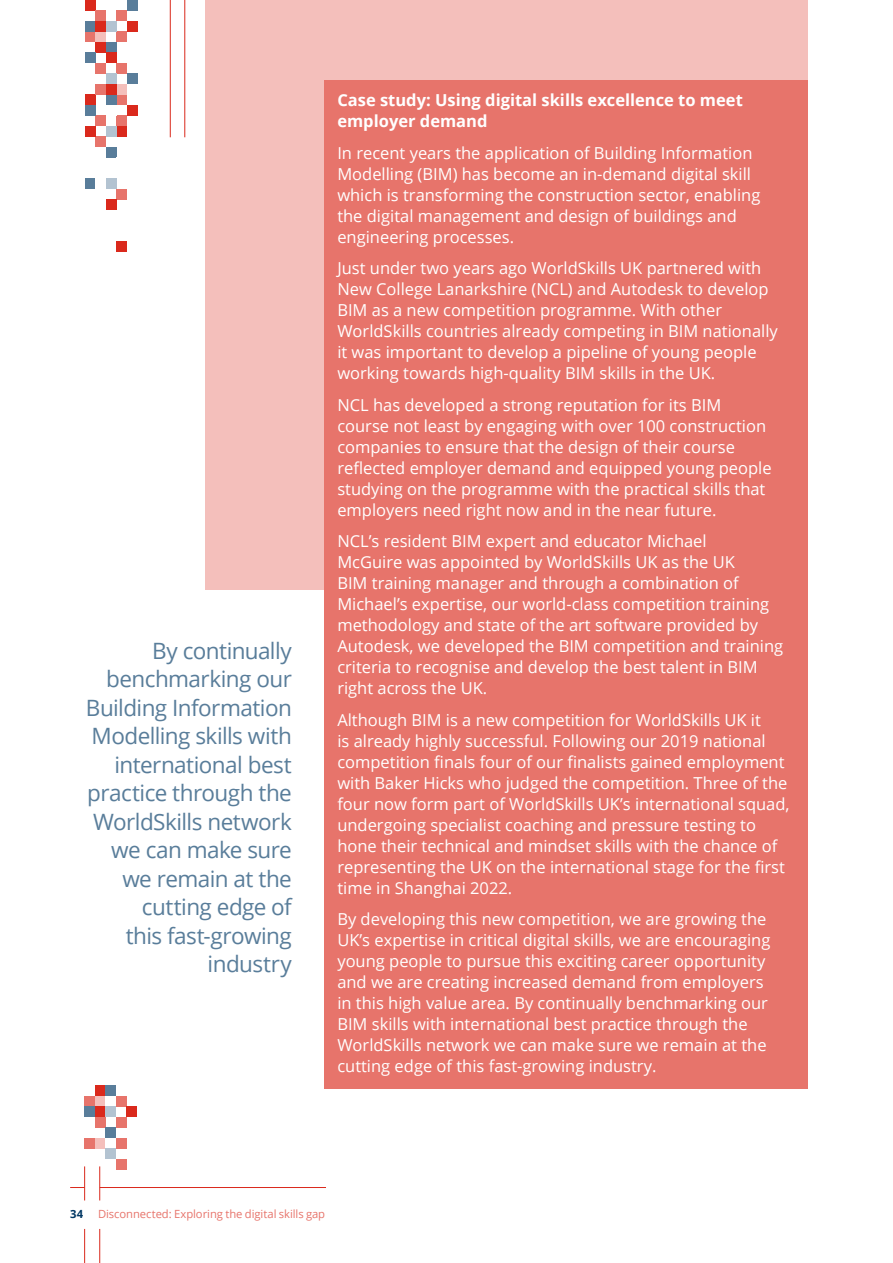
<style>
.page{position:relative;width:893px;height:1263px;background:#fff}
.page>*{position:absolute;margin:0;border:0;box-sizing:border-box;transform-origin:0 0}
.t1{font:22.5px/28.5px "Open Sans";letter-spacing:-.025em;color:#597d9a;text-align:right}
.t2{font:16.5px/21px "Open Sans";color:#fff}
.t3{font:700 16.5px/21px "Open Sans";color:#fff}
.t4{font:11.25px "Open Sans";letter-spacing:-.005em;color:#e7746b}
.t5{font:700 11.25px "Open Sans";color:#003764}
</style>
<div class="page">
<div style="left:206px;top:0;width:602px;height:589px;background:#f4bfbb"></div>
<div style="left:325px;top:81px;width:483px;height:63px;background:#e7746b"></div>
<div style="left:325px;top:133px;width:483px;height:126px;background:#e7746b"></div>
<div style="left:325px;top:249px;width:483px;height:147px;background:#e7746b"></div>
<div style="left:325px;top:385px;width:483px;height:147px;background:#e7746b"></div>
<div style="left:325px;top:522px;width:483px;height:189px;background:#e7746b"></div>
<div style="left:325px;top:700px;width:483px;height:210px;background:#e7746b"></div>
<div style="left:325px;top:900px;width:483px;height:189px;background:#e7746b"></div>
<hr style="left:99px;top:1229px;width:1px;height:34px;background:#da291c">
<hr style="left:185px;top:0;width:1px;height:137px;background:#da291c">
<hr style="left:84px;top:1229px;width:1px;height:34px;background:#da291c">
<hr style="left:170px;top:0;width:1px;height:137px;background:#da291c">
<div style="left:85px;top:32px;width:11px;height:10px;background:#e7746b"></div>
<div style="left:85px;top:21px;width:11px;height:11px;background:#597d9a"></div>
<div style="left:85px;top:0;width:11px;height:10px;background:#da291c"></div>
<div style="left:96px;top:42px;width:10px;height:10px;background:#da291c"></div>
<div style="left:96px;top:32px;width:10px;height:10px;background:#f4bfbb"></div>
<div style="left:96px;top:21px;width:10px;height:11px;background:#da291c"></div>
<div style="left:96px;top:10px;width:10px;height:11px;background:#e7746b"></div>
<div style="left:106px;top:42px;width:11px;height:10px;background:#597d9a"></div>
<div style="left:117px;top:32px;width:10px;height:10px;background:#e7746b"></div>
<div style="left:106px;top:21px;width:11px;height:11px;background:#b3c3d1"></div>
<div style="left:117px;top:10px;width:10px;height:11px;background:#e7746b"></div>
<div style="left:127px;top:21px;width:11px;height:11px;background:#da291c"></div>
<div style="left:127px;top:0;width:11px;height:10px;background:#597d9a"></div>
<div style="left:117px;top:94px;width:10px;height:11px;background:#e7746b"></div>
<div style="left:106px;top:94px;width:11px;height:11px;background:#597d9a"></div>
<div style="left:85px;top:94px;width:11px;height:11px;background:#da291c"></div>
<div style="left:117px;top:84px;width:10px;height:10px;background:#f4bfbb"></div>
<div style="left:106px;top:84px;width:11px;height:10px;background:#da291c"></div>
<div style="left:96px;top:84px;width:10px;height:10px;background:#e7746b"></div>
<div style="left:127px;top:74px;width:11px;height:10px;background:#597d9a"></div>
<div style="left:117px;top:63px;width:10px;height:11px;background:#e7746b"></div>
<div style="left:106px;top:74px;width:11px;height:10px;background:#b3c3d1"></div>
<div style="left:96px;top:63px;width:10px;height:11px;background:#e7746b"></div>
<div style="left:106px;top:52px;width:11px;height:11px;background:#da291c"></div>
<div style="left:85px;top:52px;width:11px;height:11px;background:#597d9a"></div>
<div style="left:127px;top:105px;width:11px;height:11px;background:#da291c"></div>
<div style="left:117px;top:126px;width:10px;height:10px;background:#da291c"></div>
<div style="left:117px;top:116px;width:10px;height:10px;background:#e7746b"></div>
<div style="left:106px;top:147px;width:11px;height:11px;background:#597d9a"></div>
<div style="left:96px;top:136px;width:10px;height:11px;background:#e7746b"></div>
<div style="left:106px;top:126px;width:11px;height:10px;background:#b3c3d1"></div>
<div style="left:96px;top:116px;width:10px;height:10px;background:#e7746b"></div>
<div style="left:85px;top:126px;width:11px;height:10px;background:#da291c"></div>
<div style="left:85px;top:105px;width:11px;height:11px;background:#597d9a"></div>
<div style="left:85px;top:178px;width:11px;height:11px;background:#597d9a"></div>
<div style="left:106px;top:178px;width:11px;height:11px;background:#b3c3d1"></div>
<div style="left:117px;top:189px;width:10px;height:11px;background:#e7746b"></div>
<div style="left:106px;top:200px;width:11px;height:10px;background:#da291c"></div>
<div style="left:117px;top:242px;width:10px;height:10px;background:#da291c"></div>
<hr style="left:100px;top:1187px;width:226px;height:1px;background:#da291c">
<svg style="left:70px;top:1187px;width:14px;height:1px"></svg>
<hr style="left:99px;top:1166px;width:1px;height:34px;background:#da291c">
<hr style="left:84px;top:1166px;width:1px;height:34px;background:#da291c">
<div style="left:84px;top:1096px;width:11px;height:10px;background:#e7746b"></div>
<div style="left:84px;top:1106px;width:11px;height:11px;background:#597d9a"></div>
<div style="left:95px;top:1085px;width:10px;height:11px;background:#da291c"></div>
<div style="left:95px;top:1096px;width:10px;height:10px;background:#f4bfbb"></div>
<div style="left:95px;top:1106px;width:10px;height:11px;background:#da291c"></div>
<div style="left:95px;top:1117px;width:10px;height:10px;background:#e7746b"></div>
<div style="left:105px;top:1085px;width:11px;height:11px;background:#597d9a"></div>
<div style="left:116px;top:1096px;width:10px;height:10px;background:#e7746b"></div>
<div style="left:105px;top:1106px;width:11px;height:11px;background:#b3c3d1"></div>
<div style="left:116px;top:1117px;width:10px;height:10px;background:#e7746b"></div>
<div style="left:126px;top:1106px;width:11px;height:11px;background:#da291c"></div>
<div style="left:84px;top:1138px;width:11px;height:10px;background:#e7746b"></div>
<div style="left:95px;top:1138px;width:10px;height:10px;background:#f4bfbb"></div>
<div style="left:105px;top:1127px;width:11px;height:11px;background:#597d9a"></div>
<div style="left:116px;top:1138px;width:10px;height:10px;background:#e7746b"></div>
<div style="left:105px;top:1148px;width:11px;height:11px;background:#b3c3d1"></div>
<div style="left:116px;top:1159px;width:10px;height:10px;background:#e7746b"></div>
<h1 class="t1" style="left:86px;top:636px;width:207px">By continually benchmarking our<br>Building Information<br>Modelling skills with international best practice through the<br>WorldSkills network we can make sure we remain at the cutting edge of<br>this fast-growing industry</h1>
<p class="t3" style="left:337px;top:89px;width:407px">Case study: Using digital skills excellence to meet employer demand</p>
<p class="t2" style="left:337px;top:142px;width:425px">In recent years the application of Building Information Modelling (BIM) has become an in-demand digital skill which is transforming the construction sector, enabling the digital management and design of buildings and engineering processes.</p>
<p class="t2" style="left:337px;top:257px;width:442px">Just under two years ago WorldSkills UK partnered with New College Lanarkshire (NCL) and Autodesk to develop BIM as a new competition programme. With other WorldSkills countries already competing in BIM nationally it was important to develop a pipeline of young people working towards high-quality BIM skills in the UK.</p>
<p class="t2" style="left:337px;top:394px;width:436px">NCL has developed a strong reputation for its BIM course not least by engaging with over 100 construction companies to ensure that the design of their course reflected employer demand and equipped young people studying on the programme with the practical skills that employers need right now and in the near future.</p>
<p class="t2" style="left:337px;top:530px;width:447px">NCL’s resident BIM expert and educator Michael<br>McGuire was appointed by WorldSkills UK as the UK<br>BIM training manager and through a combination of Michael’s expertise, our world-class competition training methodology and state of the art software provided by Autodesk, we developed the BIM competition and training criteria to recognise and develop the best talent in BIM right across the UK.</p>
<p class="t2" style="left:337px;top:709px;width:454px">Although BIM is a new competition for WorldSkills UK it<br>is already highly successful. Following our 2019 national competition finals four of our finalists gained employment with Baker Hicks who judged the competition. Three of the four now form part of WorldSkills UK’s international squad, undergoing specialist coaching and pressure testing to hone their technical and mindset skills with the chance of representing the UK on the international stage for the first time in Shanghai 2022.</p>
<p class="t2" style="left:337px;top:908px;width:435px">By developing this new competition, we are growing the UK’s expertise in critical digital skills, we are encouraging young people to pursue this exciting career opportunity and we are creating increased demand from employers in this high value area. By continually benchmarking our BIM skills with international best practice through the WorldSkills network we can make sure we remain at the cutting edge of this fast-growing industry.</p>
<p class="t5" style="left:70px;top:1206px;width:15px">34</p>
<p class="t4" style="left:98px;top:1207px;width:229px">Disconnected: Exploring the digital skills gap</p>
</div>
